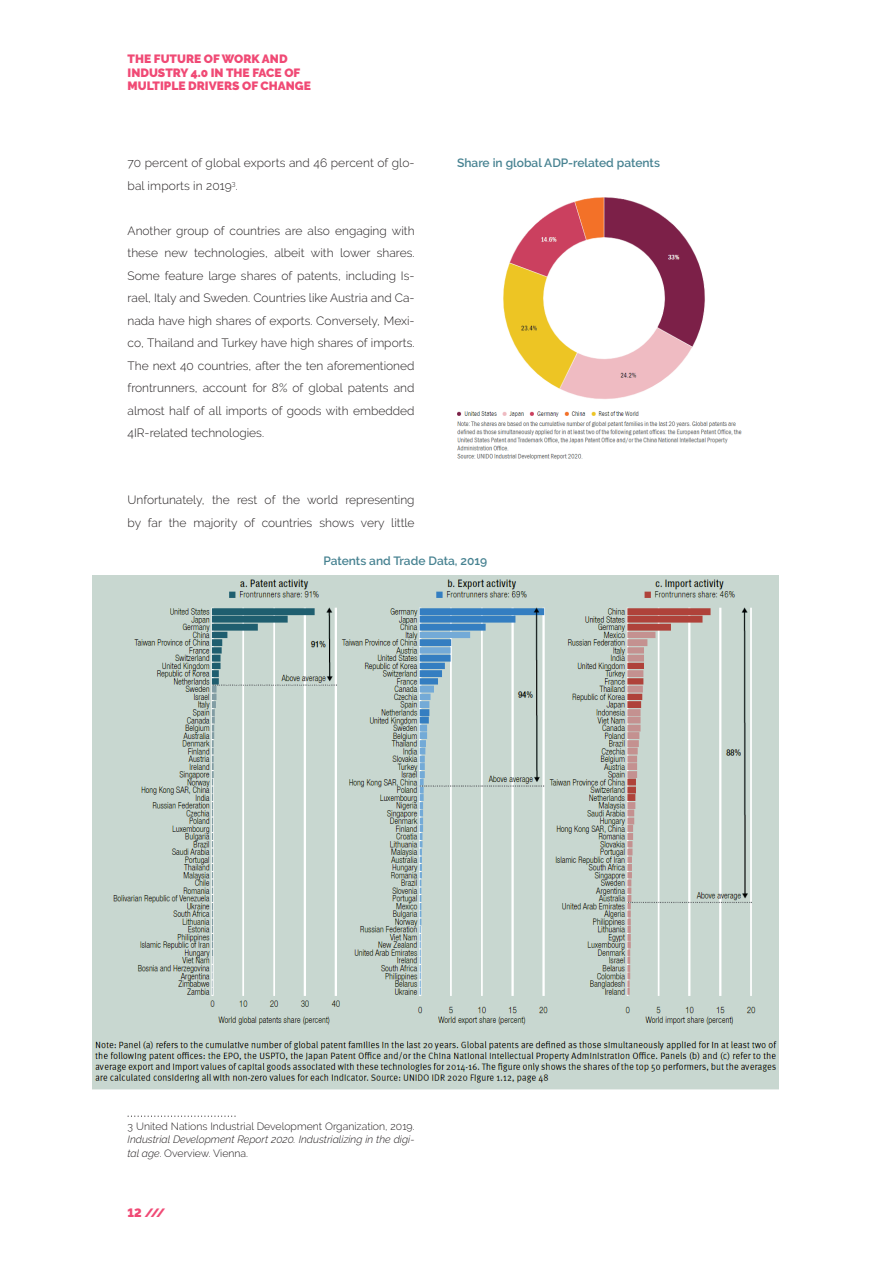
<style>
.page{position:relative;width:893px;height:1263px;background:#fff}
.page>*{position:absolute;margin:0;border:0;box-sizing:border-box;transform-origin:0 0}
.t1{font:300 12px/22.5px "Raleway";color:#231f20}
.t2{font:900 12px/13.5px "Raleway";color:#f04a75}
.t3{font:600 12px "Raleway";color:#478291}
.t4{font:italic 300 10.5px/13.5px "Raleway";color:#231f20}
.t5{font:300 10.5px "Raleway";color:#231f20}
.s1{font-style:normal}
</style>
<div class="page">
<svg style="left:128px;top:1115px;width:108px;height:2px"></svg>
<img style="left:93px;top:576px;width:686px;height:513px">
<img style="left:457px;top:197px;width:285px;height:263px">
<p class="t2" style="left:128px;top:52px;width:185px">THE FUTURE OF WORK AND<br>INDUSTRY 4.0 IN THE FACE OF<br>MULTIPLE DRIVERS OF CHANGE</p>
<p class="t1" style="left:128px;top:152px;width:289px">70 percent of global exports and 46 percent of glo&shy;bal imports in 2019<sup>3</sup>.</p>
<p class="t1" style="left:128px;top:219px;width:289px;text-align:justify">Another group of countries are also engaging with these new technologies, albeit with lower shares.<br>Some feature large shares of patents, including Is&shy;rael, Italy and Sweden. Countries like Austria and Ca&shy;nada have high shares of exports. Conversely, Mexi&shy;co, Thailand and Turkey have high shares of imports.<br>The next 40 countries, after the ten aforementioned frontrunners, account for 8% of global patents and almost half of all imports of goods with embedded 4IR-related technologies.</p>
<p class="t1" style="left:128px;top:488px;width:289px">Unfortunately, the rest of the world representing by far the majority of countries shows very little</p>
<p class="t3" style="left:457px;top:156px;width:204px">Share in global ADP-related patents</p>
<p class="t3" style="left:323px;top:553px;width:165px">Patents and Trade Data, 2019</p>
<p class="t5" style="left:128px;top:1120px;width:289px">3 United Nations Industrial Development Organization, 2019.</p>
<p class="t4" style="left:128px;top:1133px;width:289px">Industrial Development Report 2020. Industrializing in the digi&shy;tal age<span class="s1">. Overview. Vienna.</span></p>
<p class="t2" style="left:128px;top:1206px;width:40px">1 2 ///</p>
</div>
